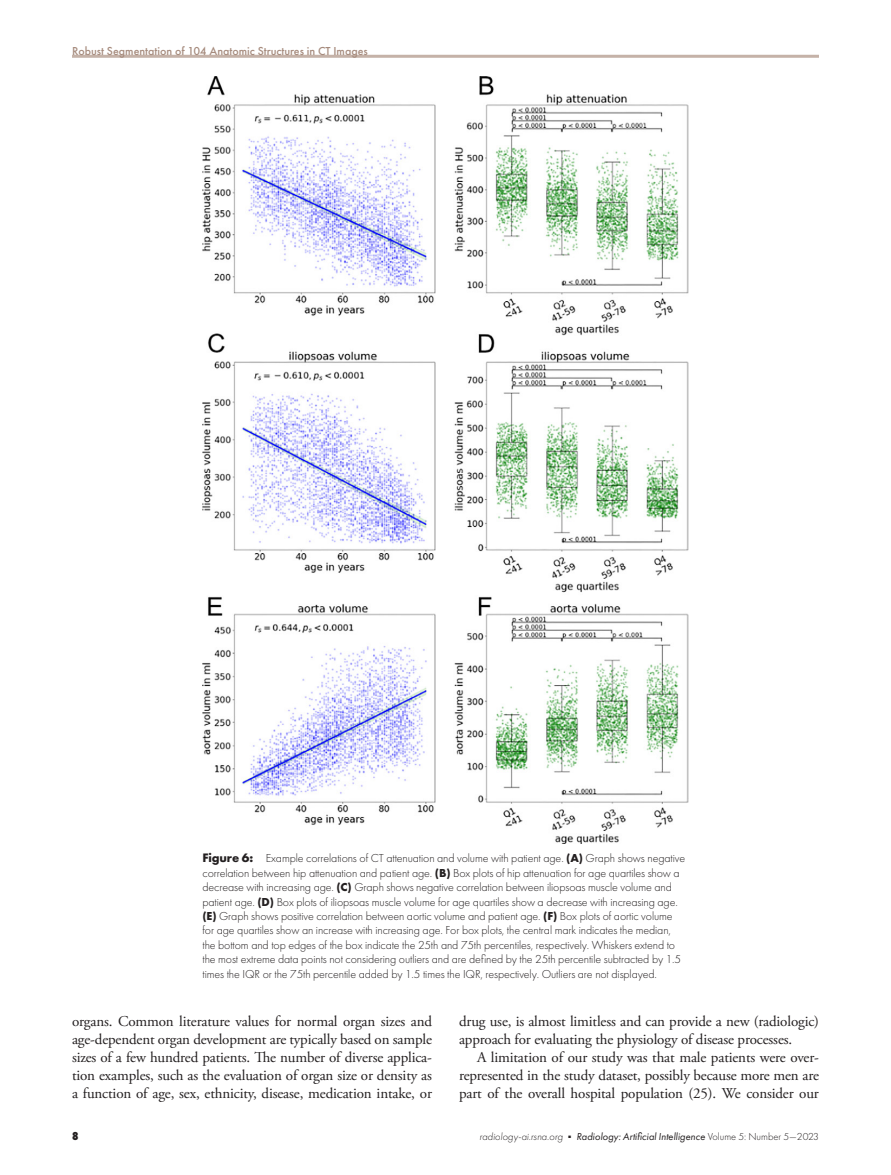
<style>
.page{position:relative;width:891px;height:1175px;background:#fff}
.page>*{position:absolute;margin:0;border:0;box-sizing:border-box;transform-origin:0 0}
.t1{font:15px/18px "Adobe Garamond Pro";letter-spacing:-.01em;color:#231f20;text-align:justify}
.t2{font:300 12px/14.4px "Futura PT";letter-spacing:-.01em;color:#231f20}
.t3{font:500 12px "Futura PT";color:#a68b7d}
.t4{font:800 12px "Futura PT Cond";color:#231f20}
.t5{font:italic 10.5px "Futura PT";color:#231f20}
.s1{font-weight:700;font-size:12.75px}
.s2{font-weight:700}
.s3{font-weight:300}
.s4{font-weight:300;font-style:normal}
</style>
<div class="page">
<hr style="left:72px;top:55px;width:747px;height:3px;background:#c5b2a8">
<img style="left:202px;top:76px;width:486px;height:767px">
<p class="t3" style="left:72px;top:43px;width:297px">Robust Segmentation of 104 Anatomic Structures in CT Images</p>
<p class="t2" style="left:202px;top:851px;width:484px"><span class="s1">Figure 6:</span> Example correlations of CT attenuation and volume with patient age. <span class="s2">(A)</span> Graph shows negative correlation between hip attenuation and patient age. <span class="s2">(B)</span> Box plots of hip attenuation for age quartiles show a decrease with increasing age. <span class="s2">(C)</span> Graph shows negative correlation between iliopsoas muscle volume and patient age. <span class="s2">(D)</span> Box plots of iliopsoas muscle volume for age quartiles show a decrease with increasing age. <span class="s2">(E)</span> Graph shows positive correlation between aortic volume and patient age. <span class="s2">(F)</span> Box plots of aortic volume for age quartiles show an increase with increasing age. For box plots, the central mark indicates the median, the bottom and top edges of the box indicate the 25th and 75th percentiles, respectively. Whiskers extend to the most extreme data points not considering outliers and are defined by the 25th percentile subtracted by 1.5 times the IQR or the 75th percentile added by 1.5 times the IQR, respectively. Outliers are not displayed.</p>
<p class="t1" style="left:72px;top:1013px;width:362px">organs. Common literature values for normal organ sizes and age-dependent organ development are typically based on sample sizes of a few hundred patients. The number of diverse applica&shy;tion examples, such as the evaluation of organ size or density as a function of age, sex, ethnicity, disease, medication intake, or</p>
<p class="t1" style="left:459px;top:1013px;width:362px">drug use, is almost limitless and can provide a new (radiologic) approach for evaluating the physiology of disease processes.</p>
<p class="t1" style="left:459px;top:1049px;width:362px;text-indent:18px">A limitation of our study was that male patients were over&shy;represented in the study dataset, possibly because more men are part of the overall hospital population (25). We consider our</p>
<p class="t4" style="left:72px;top:1128px;width:8px">8</p>
<p class="t5" style="left:480px;top:1130px;width:341px"><span class="s3">radiology-ai.rsna.org</span> <sup>■</sup> Radiology: Artificial Intelligence <span class="s4">Volume 5: Number 5—2023</span></p>
</div>
